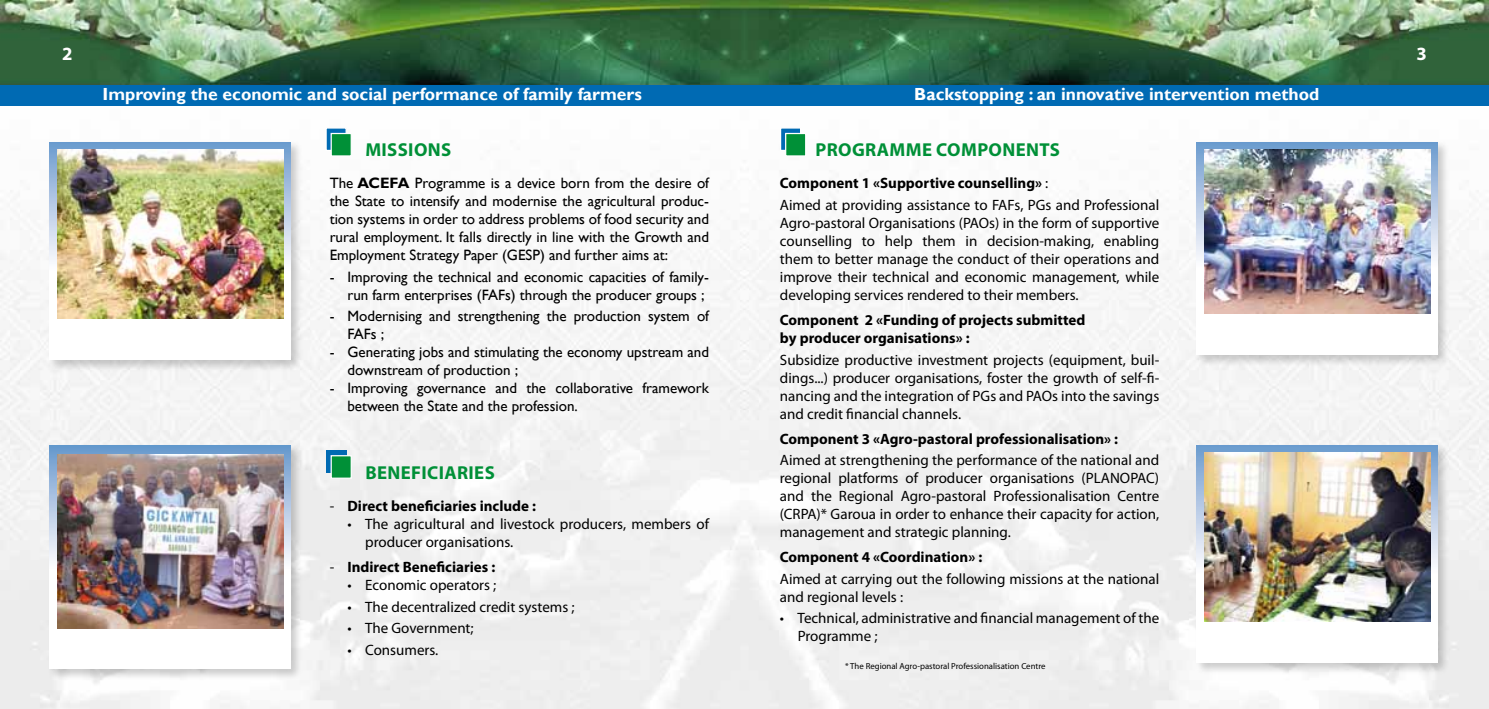
<style>
.page{position:relative;width:1489px;height:709px;background:#fff}
.page>*{position:absolute;margin:0;border:0;box-sizing:border-box;transform-origin:0 0}
.t1{font:700 18.75px "Myriad Pro";letter-spacing:.02em;color:#009037}
.t2{font:700 18.75px "Myriad Pro";color:#fff}
.t3{font:700 17.5px "Gill Sans";color:#fff}
.t4{font:15px/18px "Myriad Pro";color:#000}
.t5{font:15px/18px "Gill Sans";color:#000}
.t6{font:700 15px/18px "Myriad Pro";color:#000}
.t7{font:8.75px "Myriad Pro";color:#000}
.s1{font-weight:700}
.s2{font-weight:400}
</style>
<div class="page">
<img style="left:0;top:0;width:1488px;height:709px">
<div style="left:325px;top:127px;width:22px;height:24px;background:#006ab3;border:1px solid #fff"></div>
<div style="left:780px;top:127px;width:21px;height:24px;background:#006ab3;border:1px solid #fff"></div>
<div style="left:330px;top:133px;width:22px;height:24px;background:#009037;border:1px solid #fff"></div>
<div style="left:785px;top:133px;width:21px;height:24px;background:#009037;border:1px solid #fff"></div>
<div style="left:326px;top:450px;width:20px;height:22px;background:#006ab3"></div>
<div style="left:330px;top:455px;width:22px;height:24px;background:#009037;border:1px solid #fff"></div>
<div style="left:0;top:85px;width:744px;height:20px;background:#006ab3"></div>
<div style="left:744px;top:85px;width:744px;height:20px;background:#006ab3"></div>
<div style="left:48px;top:140px;width:255px;height:232px;background:#000;opacity:.2"></div>
<svg style="left:50px;top:142px;width:241px;height:217px"></svg>
<img style="left:58px;top:149px;width:226px;height:170px">
<div style="left:48px;top:443px;width:255px;height:236px;background:#000;opacity:.2"></div>
<svg style="left:50px;top:445px;width:241px;height:223px"></svg>
<img style="left:57px;top:455px;width:226px;height:173px">
<div style="left:1194px;top:140px;width:255px;height:227px;background:#000;opacity:.2"></div>
<svg style="left:1196px;top:142px;width:241px;height:212px"></svg>
<img style="left:1204px;top:149px;width:226px;height:164px">
<div style="left:1194px;top:443px;width:255px;height:231px;background:#000;opacity:.2"></div>
<svg style="left:1196px;top:445px;width:241px;height:217px"></svg>
<img style="left:1204px;top:452px;width:226px;height:170px">
<p class="t2" style="left:62px;top:42px;width:12px">2</p>
<p class="t2" style="left:1416px;top:42px;width:12px">3</p>
<p class="t3" style="left:103px;top:84px;width:540px">Improving the economic and social performance of family farmers</p>
<p class="t3" style="left:914px;top:84px;width:406px">Backstopping : an innovative intervention method</p>
<p class="t1" style="left:365px;top:137px;width:87px">Missions</p>
<p class="t5" style="left:330px;top:174px;width:381px;text-align:justify">The <span class="s1">ACEFA</span> Programme is a device born from the desire of the State to intensify and modernise the agricultural produc&shy;tion systems in order to address problems of food security and rural employment. It falls directly in line with the Growth and Employment Strategy Paper (GESP) and further aims at:</p>
<p class="t5" style="left:330px;top:268px;width:381px;text-align:right">- Improving the technical and economic capacities of family&shy;run farm enterprises (FAFs) through the producer groups ;</p>
<p class="t5" style="left:347px;top:308px;width:363px;text-indent:-18px">- Modernising and strengthening the production system of<br>FAFs ;</p>
<p class="t5" style="left:347px;top:344px;width:363px;text-indent:-18px">- Generating jobs and stimulating the economy upstream and downstream of production ;</p>
<p class="t5" style="left:347px;top:380px;width:363px;text-indent:-18px">- Improving governance and the collaborative framework between the State and the profession.</p>
<p class="t1" style="left:365px;top:460px;width:131px">Beneficiaries</p>
<p class="t6" style="left:330px;top:496px;width:208px"><span class="s2">-</span> Direct beneficiaries include :</p>
<p class="t4" style="left:365px;top:515px;width:345px;text-indent:-18px">• The agricultural and livestock producers, members of producer organisations.</p>
<p class="t6" style="left:330px;top:557px;width:167px"><span class="s2">-</span> Indirect Beneficiaries :</p>
<p class="t4" style="left:347px;top:576px;width:150px">• Economic operators ;</p>
<p class="t4" style="left:347px;top:597px;width:229px">• The decentralized credit systems ;</p>
<p class="t4" style="left:347px;top:619px;width:128px">• The Government;</p>
<p class="t4" style="left:347px;top:640px;width:92px">• Consumers.</p>
<p class="t1" style="left:815px;top:138px;width:246px">Programm e components</p>
<p class="t4" style="left:780px;top:172px;width:381px;line-height:21.5px"><span class="s1">Component 1 «Supportive counselling»</span> :<br>Aimed at providing assistance to FAFs, PGs and Professional</p>
<p class="t4" style="left:780px;top:214px;width:381px;text-align:justify">Agro-pastoral Organisations (PAOs) in the form of supportive counselling to help them in decision-making, enabling them to better manage the conduct of their operations and improve their technical and economic management, while developing services rendered to their members.</p>
<p class="t6" style="left:780px;top:310px;width:307px">Component 2 «Funding of projects submitted by producer organisations» :</p>
<p class="t4" style="left:780px;top:350px;width:381px;text-align:justify">Subsidize productive investment projects (equipment, buil&shy;dings...) producer organisations, foster the growth of self-fi&shy;nancing and the integration of PGs and PAOs into the savings and credit financial channels.</p>
<p class="t6" style="left:780px;top:429px;width:340px">Component 3 «Agro-pastoral professionalisation» :</p>
<p class="t4" style="left:779px;top:451px;width:381px;text-align:justify">Aimed at strengthening the performance of the national and regional platforms of producer organisations (PLANOPAC) and the Regional Agro-pastoral Professionalisation Centre (CRPA)* Garoua in order to enhance their capacity for action, management and strategic planning.</p>
<p class="t6" style="left:779px;top:548px;width:204px">Component 4 «Coordination» :</p>
<p class="t4" style="left:779px;top:569px;width:381px">Aimed at carrying out the following missions at the national and regional levels :</p>
<p class="t4" style="left:797px;top:609px;width:363px;text-indent:-18px">• Technical, administrative and financial management of the<br>Programme ;</p>
<p class="t7" style="left:845px;top:660px;width:202px">* The Regional Agro-pastoral Professionalisation Centre</p>
</div>
